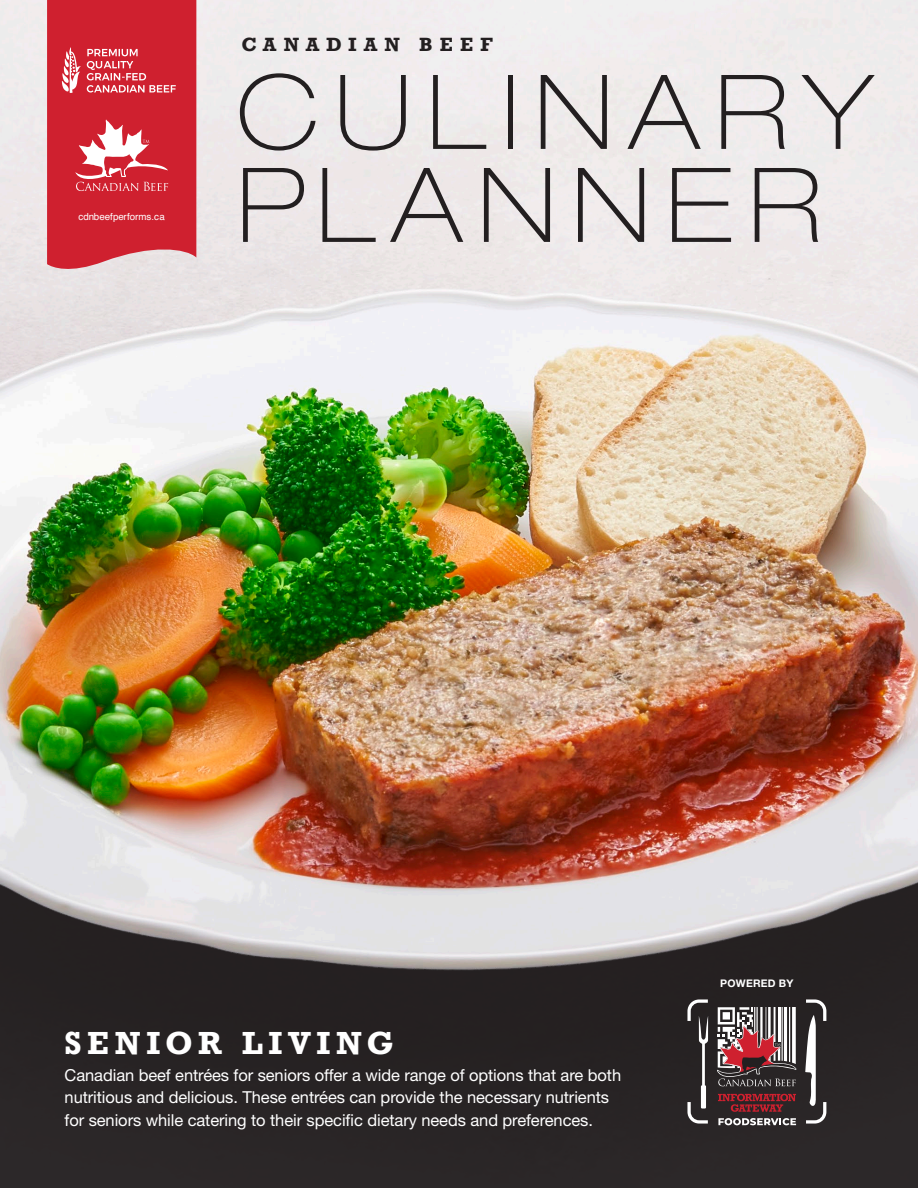
<style>
.page{position:relative;width:918px;height:1188px;background:#fff}
.page>*{position:absolute;margin:0;border:0;box-sizing:border-box;transform-origin:0 0}
.t1{font:100 expanded 103.5px/93px "Helvetica Neue LT Std";letter-spacing:.15em;color:#231f20}
.t2{font:700 30px "Rockwell";letter-spacing:.2em;color:#fff}
.t3{font:700 18px "Rockwell";letter-spacing:.4em;color:#231f20}
.t4{font:16.5px/22.5px "Helvetica Neue LT Std";letter-spacing:-.005em;color:#fff}
.Menu_Category_Copy{font:700 10.5px "Helvetica Neue LT Std";letter-spacing:.02em;color:#fff}
.t5{font:9.75px "Helvetica";letter-spacing:-.005em;color:#fff}
</style>
<div class="page">
<img style="left:0;top:0;width:918px;height:686px">
<img style="left:0;top:686px;width:918px;height:502px">
<svg style="left:718px;top:1094px;width:78px;height:18px"></svg>
<svg style="left:717px;top:1007px;width:79px;height:79px"></svg>
<svg style="left:805px;top:999px;width:21px;height:125px"></svg>
<svg style="left:687px;top:999px;width:21px;height:125px;background:#555152"></svg>
<svg style="left:718px;top:1118px;width:78px;height:7px"></svg>
<svg style="left:47px;top:0;width:149px;height:273px;background:#d33a47"></svg>
<p class="t5" style="left:79px;top:209px;width:88px">cdnbeefperforms.ca</p>
<p class="t3" style="left:241px;top:33px;width:253px">CANADIAN BEEF</p>
<p class="t1" style="left:237px;top:65px;width:637px">CULINARY<br>PLANNER</p>
<p class="Menu_Category_Copy" style="left:720px;top:977px;width:75px">POWERED BY</p>
<p class="t2" style="left:65px;top:1024px;width:331px">SENIOR LIVING</p>
<p class="t4" style="left:65px;top:1064px;width:558px">Canadian beef entrées for seniors offer a wide range of options that are both nutritious and delicious. These entrées can provide the necessary nutrients for seniors while catering to their specific dietary needs and preferences.</p>
</div>
